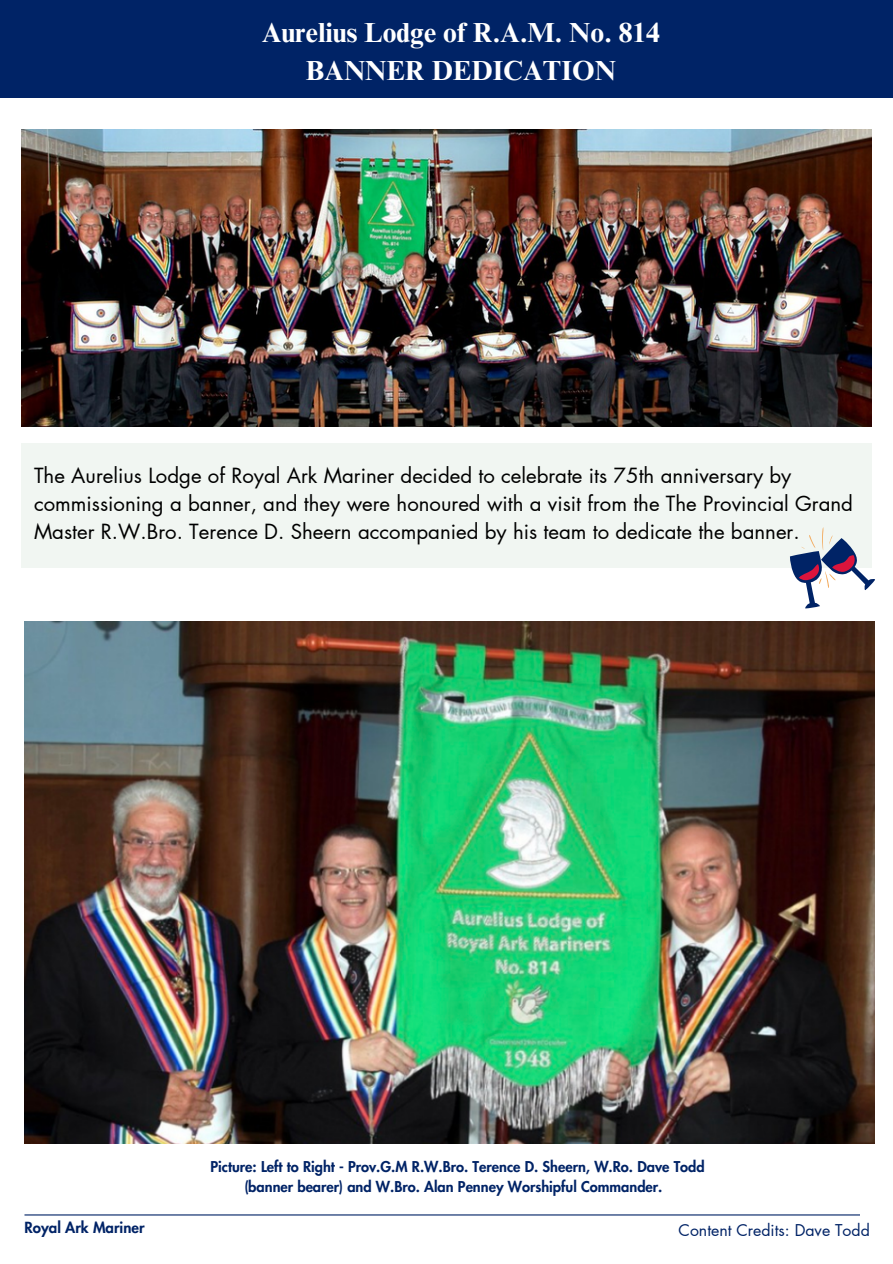
<style>
.page{position:relative;width:893px;height:1264px;background:#fff}
.page>*{position:absolute;margin:0;border:0;box-sizing:border-box;transform-origin:0 0}
.t1{font:700 27.6px "Times NRMT Pro";color:#fff}
.t2{font:20.4px/28px "Futura LT Pro";color:#000}
.t3{font:15.9px "Futura LT Pro";color:#002366}
.t4{font:800 15px "Futura LT Pro";color:#002366}
.t5{font:800 14.55px/20.2px "Futura LT Pro";color:#002366;text-align:center}
</style>
<div class="page">
<img style="left:21px;top:130px;width:850px;height:297px">
<img style="left:24px;top:621px;width:850px;height:522px">
<div style="left:21px;top:443px;width:850px;height:125px;background:#f1f6f2"></div>
<hr style="left:24px;top:1214px;width:835px;height:1px;background:#002366">
<div style="left:0;top:0;width:892px;height:97px;background:#002366"></div>
<svg style="left:790px;top:525px;width:85px;height:84px"></svg>
<p class="t1" style="left:262px;top:22px;width:400px">Aurelius Lodge of R.A.M. No. 814</p>
<p class="t1" style="left:306px;top:60px;width:312px">BANNER DEDICATION</p>
<p class="t2" style="left:34px;top:462px;width:820px">The Aurelius Lodge of Royal Ark Mariner decided to celebrate its 75th anniversary by commissioning a banner, and they were honoured with a visit from the The Provincial Grand<br>Master R.W.Bro. Terence D. Sheern accompanied by his team to dedicate the banner.</p>
<p class="t4" style="left:24px;top:1220px;width:121px">Royal Ark Mariner</p>
<p class="t5" style="left:210px;top:1157px;width:495px">Picture: Left to Right - Prov.G.M R.W.Bro. Terence D. Sheern, W.Ro. Dave Todd (banner bearer) and W.Bro. Alan Penney Worshipful Commander.</p>
<p class="t3" style="left:678px;top:1222px;width:193px">Content Credits: Dave Todd</p>
</div>
